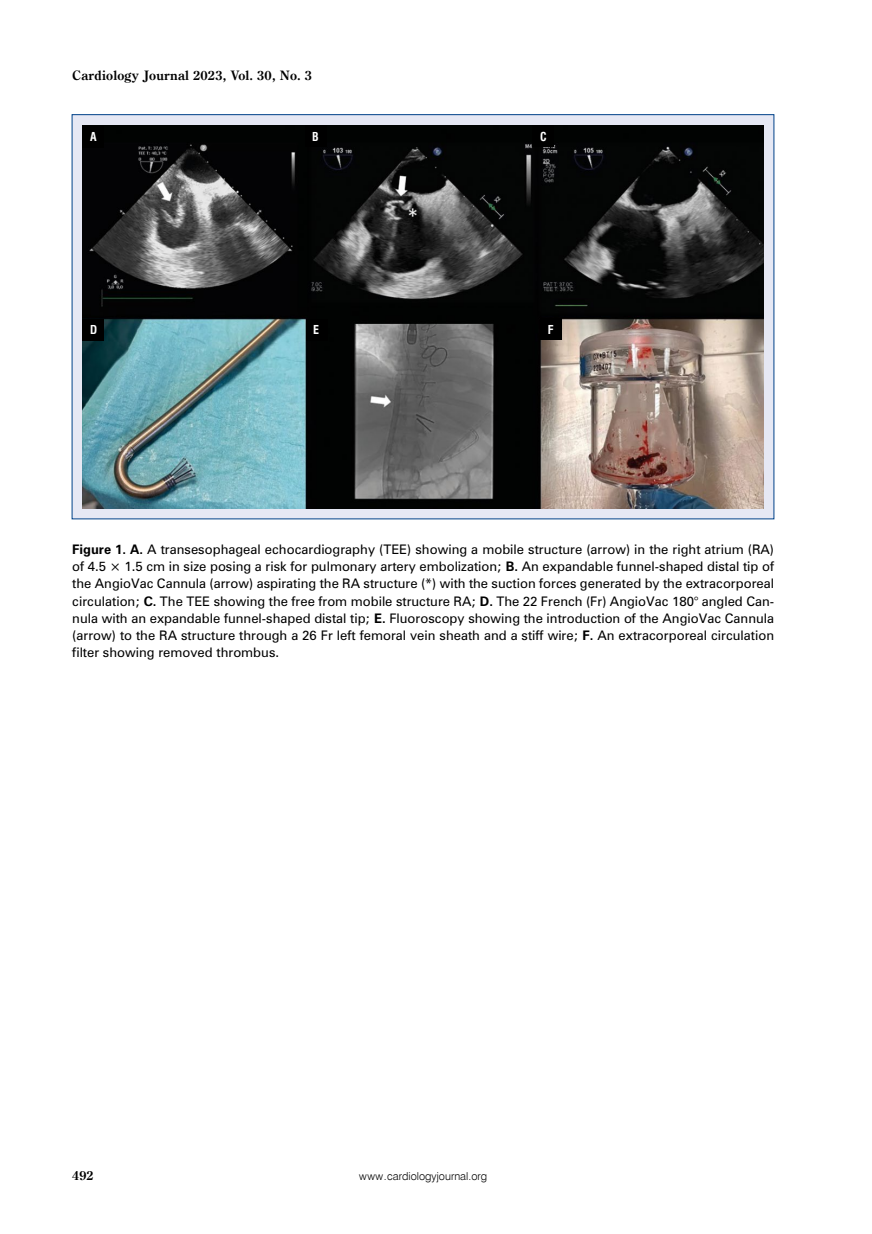
<style>
.page{position:relative;width:872px;height:1234px;background:#fff}
.page>*{position:absolute;margin:0;border:0;box-sizing:border-box;transform-origin:0 0}
.t1{font:700 13.05px "Century Oldst EU";letter-spacing:.015em;color:#000}
.t2{font:700 12.75px "Century Oldst EU";color:#000}
.t3{font:12px/17.2px "Zurich PL";color:#000;text-align:justify}
.t4{font:700 12px "Swis 721 Cn EU";color:#fff}
.t5{font:10.95px "Swis 721 Lt EU";color:#000}
.s1{font-weight:700}
</style>
<div class="page">
<div style="left:72px;top:115px;width:702px;height:404px;background:#e6e8f4"></div>
<img style="left:83px;top:125px;width:680px;height:383px">
<div style="left:83px;top:126px;width:21px;height:21px;background:#000"></div>
<div style="left:533px;top:126px;width:21px;height:21px;background:#000"></div>
<div style="left:305px;top:125px;width:21px;height:22px;background:#000"></div>
<div style="left:83px;top:319px;width:21px;height:21px;background:#000"></div>
<div style="left:306px;top:319px;width:21px;height:21px;background:#000"></div>
<div style="left:540px;top:318px;width:21px;height:22px;background:#000"></div>
<p class="t1" style="left:72px;top:67px;width:241px">Cardiology Journal 2023, Vol. 30, No. 3</p>
<p class="t4" style="left:90px;top:130px;width:8px">A</p>
<p class="t4" style="left:312px;top:129px;width:8px">B</p>
<p class="t4" style="left:540px;top:129px;width:8px">C</p>
<p class="t4" style="left:90px;top:322px;width:9px">D</p>
<p class="t4" style="left:313px;top:322px;width:7px">E</p>
<p class="t4" style="left:547px;top:322px;width:7px">F</p>
<p class="t3" style="left:72px;top:540px;width:703px"><span class="s1">Figure 1. A.</span> A transesophageal echocardiography (TEE) showing a mobile structure (arrow) in the right atrium (RA) of 4.5 × 1.5 cm in size posing a risk for pulmonary artery embolization; <span class="s1">B.</span> An expandable funnel-shaped distal tip of the AngioVac Cannula (arrow) aspirating the RA structure (*) with the suction forces generated by the extracorporeal circulation; <span class="s1">C.</span> The TEE showing the free from mobile structure RA; <span class="s1">D.</span> The 22 French (Fr) AngioVac 180° angled Can&shy;nula with an expandable funnel-shaped distal tip; <span class="s1">E.</span> Fluoroscopy showing the introduction of the AngioVac Cannula (arrow) to the RA structure through a 26 Fr left femoral vein sheath and a stiff wire; <span class="s1">F.</span> An extracorporeal circulation filter showing removed thrombus.</p>
<p class="t2" style="left:72px;top:1167px;width:23px">492</p>
<p class="t5" style="left:359px;top:1169px;width:129px">www.cardiologyjournal.org</p>
</div>
